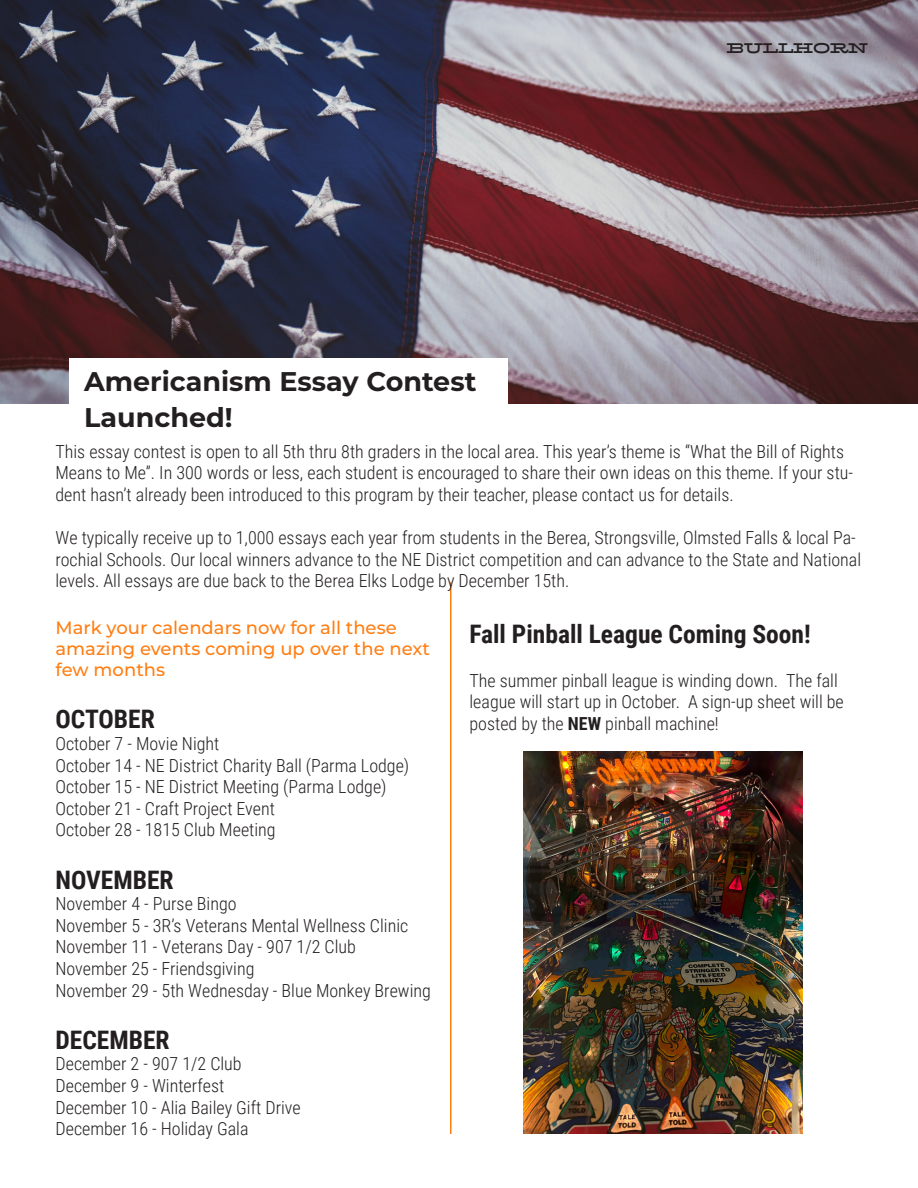
<style>
.page{position:relative;width:918px;height:1188px;background:#fff}
.page>*{position:absolute;margin:0;border:0;box-sizing:border-box;transform-origin:0 0}
._02_Article_Title{font:700 27px/36px "Montserrat";color:#231f20}
.t1{font:700 25.5px "Roboto Condensed";color:#231f20}
.t2{font:300 18px/21.6px "Roboto Condensed";color:#231f20}
.Bullhorn_-_Sub_Heading{font:500 18px/21px "Montserrat";color:#ff7e14}
.t3{font:15px "Filmotype Wand";letter-spacing:-.025em;color:#231f20}
.s1{font-weight:700}
</style>
<div class="page">
<img style="left:0;top:0;width:918px;height:404px">
<hr style="left:450px;top:582px;width:2px;height:552px;background:#ff7e14">
<div style="left:69px;top:359px;width:439px;height:76px;background:#fff"></div>
<img style="left:524px;top:751px;width:278px;height:383px">
<p class="_02_Article_Title" style="left:84px;top:362px;width:394px">Americanism Essay Contest<br>Launched!</p>
<p class="t3" style="left:726px;top:39px;width:143px">BULLHORN</p>
<p class="t2" style="left:56px;top:440px;width:799px">This essay contest is open to all 5th thru 8th graders in the local area. This year’s theme is “What the Bill of Rights<br>Means to Me”. In 300 words or less, each student is encouraged to share their own ideas on this theme. If your stu&shy;dent hasn’t already been introduced to this program by their teacher, please contact us for details.</p>
<p class="t2" style="left:56px;top:526px;width:807px">We typically receive up to 1,000 essays each year from students in the Berea, Strongsville, Olmsted Falls &amp; local Pa&shy;rochial Schools. Our local winners advance to the NE District competition and can advance to the State and National levels. All essays are due back to the Berea Elks Lodge by December 15th.</p>
<p class="Bullhorn_-_Sub_Heading" style="left:56px;top:616px;width:376px">Mark your calendars now for all these amazing events coming up over the next few months</p>
<p class="t1" style="left:56px;top:701px;width:101px">OCTOBER</p>
<p class="t2" style="left:56px;top:732px;width:165px">October 7 - Movie Night</p>
<p class="t2" style="left:56px;top:754px;width:355px">October 14 - NE District Charity Ball (Parma Lodge)</p>
<p class="t2" style="left:56px;top:775px;width:333px">October 15 - NE District Meeting (Parma Lodge)</p>
<p class="t2" style="left:56px;top:797px;width:221px">October 21 - Craft Project Event</p>
<p class="t2" style="left:56px;top:818px;width:222px">October 28 - 1815 Club Meeting</p>
<p class="t1" style="left:56px;top:862px;width:120px">NOVEMBER</p>
<p class="t2" style="left:56px;top:892px;width:183px">November 4 - Purse Bingo</p>
<p class="t2" style="left:56px;top:914px;width:354px">November 5 - 3R’s Veterans Mental Wellness Clinic</p>
<p class="t2" style="left:56px;top:935px;width:302px">November 11 - Veterans Day - 907 1/2 Club</p>
<p class="t2" style="left:56px;top:957px;width:200px">November 25 - Friendsgiving</p>
<p class="t2" style="left:56px;top:979px;width:377px">November 29 - 5th Wednesday - Blue Monkey Brewing</p>
<p class="t1" style="left:56px;top:1022px;width:116px">DECEMBER</p>
<p class="t2" style="left:56px;top:1052px;width:188px">December 2 - 907 1/2 Club</p>
<p class="t2" style="left:56px;top:1074px;width:170px">December 9 - Winterfest</p>
<p class="t2" style="left:56px;top:1096px;width:247px">December 10 - Alia Bailey Gift Drive</p>
<p class="t2" style="left:56px;top:1117px;width:195px">December 16 - Holiday Gala</p>
<p class="t1" style="left:470px;top:616px;width:343px">Fall Pinball League Coming Soon!</p>
<p class="t2" style="left:470px;top:669px;width:376px">The summer pinball league is winding down. The fall league will start up in October. A sign-up sheet will be posted by the <span class="s1">NEW</span> pinball machine!</p>
</div>
